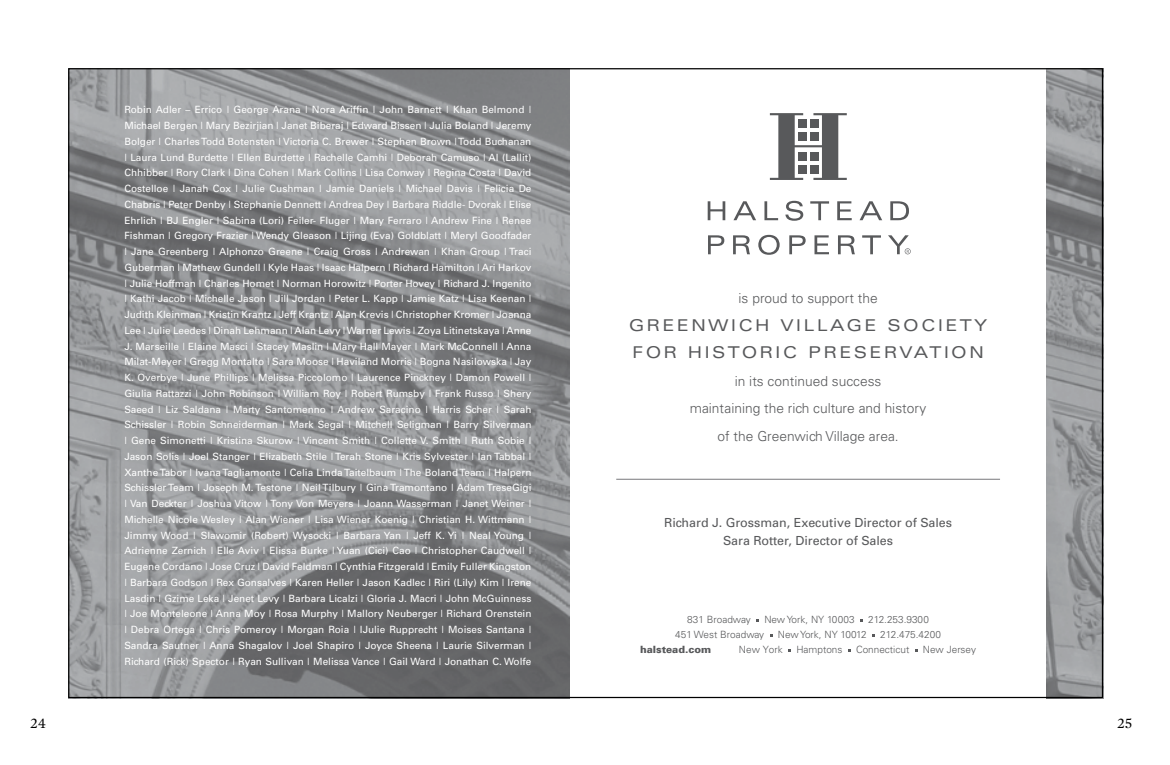
<style>
.page{position:relative;width:1170px;height:765px;background:#fff}
.page>*{position:absolute;margin:0;border:0;box-sizing:border-box;transform-origin:0 0}
.t1{font:expanded 16.25px/27.5px "Univers";letter-spacing:.15em;color:#58595b}
.t2{font:15px "Mercury Text G1";color:#000}
.t3{font:300 13.75px/27.5px "Univers";color:#58595b;text-align:center}
.t4{font:12.5px/17.6px "Univers";color:#58595b;text-align:center}
.t5{font:10px/15.8px "Univers";color:#fff;text-align:justify}
.t6{font:300 10px "Univers";color:#58595b}
.t7{font:900 10px "Univers";color:#58595b}
</style>
<div class="page">
<img style="left:70px;top:70px;width:499px;height:626px">
<img style="left:1047px;top:70px;width:54px;height:626px">
<hr style="left:616px;top:479px;width:384px;height:1px;background:#77787b">
<svg style="left:708px;top:201px;width:17px;height:19px"></svg>
<svg style="left:733px;top:201px;width:23px;height:19px"></svg>
<svg style="left:764px;top:201px;width:14px;height:19px"></svg>
<svg style="left:785px;top:201px;width:18px;height:20px"></svg>
<svg style="left:810px;top:201px;width:19px;height:19px"></svg>
<svg style="left:837px;top:201px;width:15px;height:19px"></svg>
<svg style="left:860px;top:201px;width:22px;height:19px"></svg>
<svg style="left:890px;top:201px;width:19px;height:19px"></svg>
<svg style="left:708px;top:235px;width:16px;height:19px"></svg>
<svg style="left:733px;top:235px;width:17px;height:19px"></svg>
<svg style="left:758px;top:235px;width:22px;height:20px"></svg>
<svg style="left:789px;top:235px;width:17px;height:19px"></svg>
<svg style="left:815px;top:235px;width:14px;height:19px"></svg>
<svg style="left:838px;top:235px;width:17px;height:19px"></svg>
<svg style="left:862px;top:235px;width:19px;height:19px"></svg>
<svg style="left:770px;top:113px;width:77px;height:67px"></svg>
<div style="left:799px;top:119px;width:8px;height:9px;background:#58595b"></div>
<div style="left:810px;top:119px;width:8px;height:9px;background:#58595b"></div>
<div style="left:799px;top:132px;width:8px;height:9px;background:#58595b"></div>
<div style="left:810px;top:132px;width:8px;height:9px;background:#58595b"></div>
<div style="left:799px;top:152px;width:8px;height:9px;background:#58595b"></div>
<div style="left:810px;top:152px;width:8px;height:9px;background:#58595b"></div>
<div style="left:799px;top:165px;width:8px;height:8px;background:#58595b"></div>
<div style="left:810px;top:165px;width:8px;height:8px;background:#58595b"></div>
<svg style="left:888px;top:235px;width:23px;height:19px"></svg>
<p class="t5" style="left:124px;top:102px;width:409px">Robin Adler – Errico | George Arana | Nora Ariffin | John Barnett | Khan Belmond | Michael Bergen | Mary Bezirjian | Janet Biberaj | Edward Bissen | Julia Boland | Jeremy Bolger | Charles Todd Botensten | Victoria C. Brewer | Stephen Brown | Todd Buchanan | Laura Lund Burdette | Ellen Burdette | Rachelle Camhi | Deborah Camuso | Al (Lallit)<br>Chhibber | Rory Clark | Dina Cohen | Mark Collins | Lisa Conway | Regina Costa | David Costelloe | Janah Cox | Julie Cushman | Jamie Daniels | Michael Davis | Felicia De Chabris | Peter Denby | Stephanie Dennett | Andrea Dey | Barbara Riddle- Dvorak | Elise Ehrlich | BJ Engler | Sabina (Lori) Feiler- Fluger | Mary Ferraro | Andrew Fine | Renee Fishman | Gregory Frazier | Wendy Gleason | Lijing (Eva) Goldblatt | Meryl Goodfader | Jane Greenberg | Alphonzo Greene | Craig Gross | Andrewan | Khan Group | Traci Guberman | Mathew Gundell | Kyle Haas | Isaac Halpern | Richard Hamilton | Ari Harkov | Julie Hoffman | Charles Homet | Norman Horowitz | Porter Hovey | Richard J. Ingenito | Kathi Jacob | Michelle Jason | Jill Jordan | Peter L. Kapp | Jamie Katz | Lisa Keenan | Judith Kleinman | Kristin Krantz | Jeff Krantz | Alan Krevis | Christopher Kromer | Joanna Lee | Julie Leedes | Dinah Lehmann | Alan Levy | Warner Lewis | Zoya Litinetskaya | Anne J. Marseille | Elaine Masci | Stacey Maslin | Mary Hall Mayer | Mark McConnell | Anna Milat-Meyer | Gregg Montalto | Sara Moose | Haviland Morris | Bogna Nasilowska | Jay K. Overbye | June Phillips | Melissa Piccolomo | Laurence Pinckney | Damon Powell | Giulia Rattazzi | John Robinson | William Roy | Robert Rumsby | Frank Russo | Shery Saeed | Liz Saldana | Marty Santomenno | Andrew Saracino | Harris Scher | Sarah Schissler | Robin Schneiderman | Mark Segal | Mitchell Seligman | Barry Silverman | Gene Simonetti | Kristina Skurow | Vincent Smith | Collette V. Smith | Ruth Sobie | Jason Solis | Joel Stanger | Elizabeth Stile | Terah Stone | Kris Sylvester | Ian Tabbal | Xanthe Tabor | Ivana Tagliamonte | Celia Linda Taitelbaum | The Boland Team | Halpern Schissler Team | Joseph M. Testone | Neil Tilbury | Gina Tramontano | Adam TreseGigi | Van Deckter | Joshua Vitow | Tony Von Meyers | Joann Wasserman | Janet Weiner | Michelle Nicole Wesley | Alan Wiener | Lisa Wiener Koenig | Christian H. Wittmann | Jimmy Wood | Slawomir (Robert) Wysocki | Barbara Yan | Jeff K. Yi | Neal Young | Adrienne Zernich | Elle Aviv | Elissa Burke | Yuan (Cici) Cao | Christopher Caudwell | Eugene Cordano | Jose Cruz | David Feldman | Cynthia Fitzgerald | Emily Fuller Kingston | Barbara Godson | Rex Gonsalves | Karen Heller | Jason Kadlec | Riri (Lily) Kim | Irene Lasdin | Gzime Leka | Jenet Levy | Barbara Licalzi | Gloria J. Macri | John McGuinness | Joe Monteleone | Anna Moy | Rosa Murphy | Mallory Neuberger | Richard Orenstein | Debra Ortega | Chris Pomeroy | Morgan Roia | lJulie Rupprecht | Moises Santana | Sandra Sautner | Anna Shagalov | Joel Shapiro | Joyce Sheena | Laurie Silverman | Richard (Rick) Spector | Ryan Sullivan | Melissa Vance | Gail Ward | Jonathan C. Wolfe</p>
<h3 class="t3" style="left:739px;top:284px;width:141px">is proud to support the</h3>
<h1 class="t1" style="left:629px;top:311px;width:360px">GREENWICH VILLAGE SOCIETY<br>FOR HISTORIC PRESERVATION</h1>
<h3 class="t3" style="left:690px;top:367px;width:238px">in its continued success<br>maintaining the rich culture and history of the Greenwich Village area.</h3>
<p class="t4" style="left:664px;top:514px;width:290px">Richard J. Grossman, Executive Director of Sales<br>Sara Rotter, Director of Sales</p>
<p class="t6" style="left:687px;top:613px;width:65px">831 Broadway</p>
<p class="t6" style="left:764px;top:613px;width:92px">New York, NY 10003</p>
<p class="t6" style="left:868px;top:613px;width:62px">212.253.9300</p>
<p class="t6" style="left:675px;top:628px;width:91px">451 West Broadway</p>
<p class="t6" style="left:778px;top:628px;width:90px">New York, NY 10012</p>
<p class="t6" style="left:880px;top:628px;width:62px">212.475.4200</p>
<p class="t7" style="left:640px;top:643px;width:73px">halstead.com</p>
<p class="t6" style="left:739px;top:643px;width:45px">New York</p>
<p class="t6" style="left:796px;top:643px;width:48px">Hamptons</p>
<p class="t6" style="left:856px;top:643px;width:55px">Connecticut</p>
<p class="t6" style="left:923px;top:643px;width:55px">New Jersey</p>
<h2 class="t2" style="left:30px;top:712px;width:18px">24</h2>
<h2 class="t2" style="left:1117px;top:712px;width:17px">25</h2>
</div>
